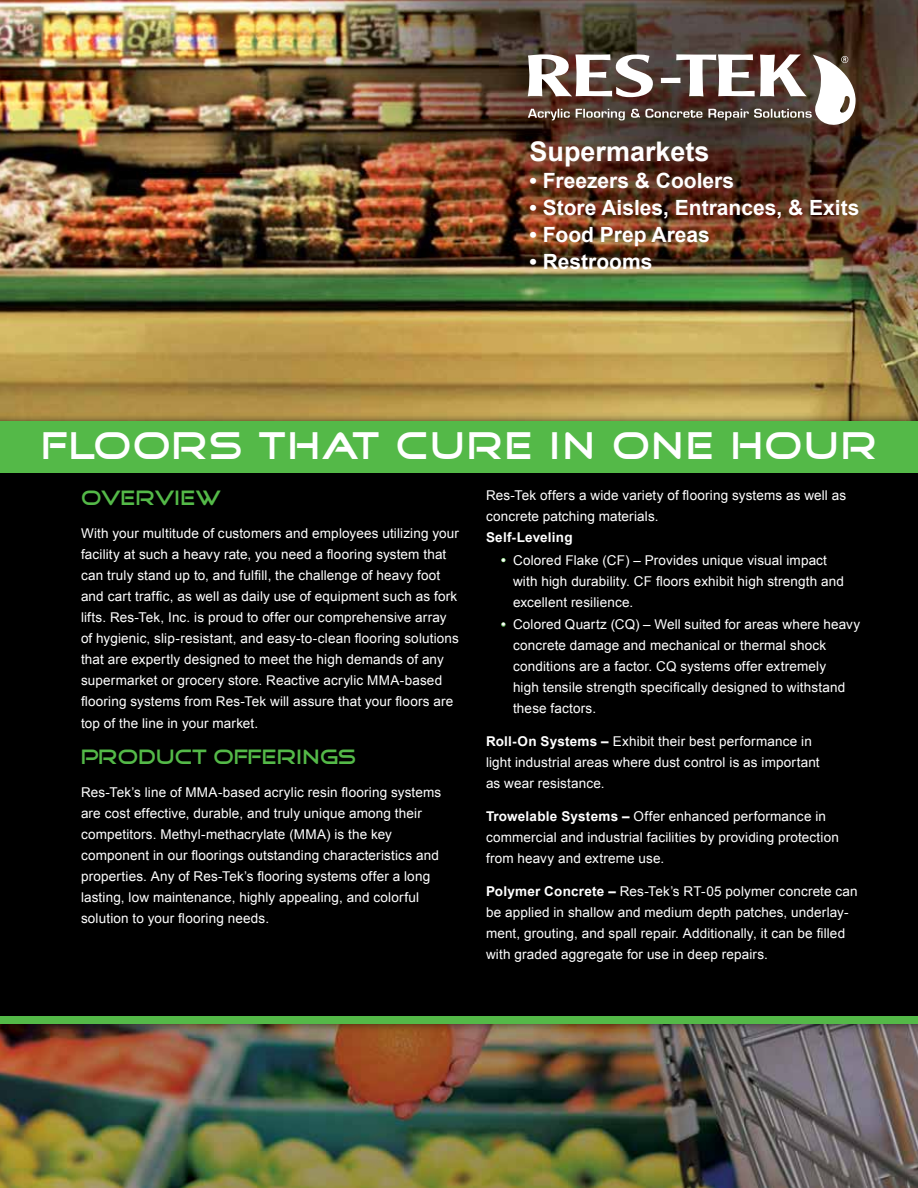
<style>
.page{position:relative;width:918px;height:1188px;background:#fff}
.page>*{position:absolute;margin:0;border:0;box-sizing:border-box;transform-origin:0 0}
.t1{font:39px "Good Times";letter-spacing:.05em;color:#fff}
.t2{font:700 27px "Arial";color:#fff}
.t3{font:700 21px "Arial";color:#fff}
.t4{font:21px "Good Times";color:#54b948}
.t5{font:13.5px/21px "Arial";letter-spacing:.01em;color:#fff}
.t6{font:700 13.5px "Arial";letter-spacing:.015em;color:#fff}
.s1{font-weight:700}
</style>
<div class="page">
<img style="left:0;top:1033px;width:918px;height:155px">
<img style="left:0;top:0;width:918px;height:412px">
<div style="left:0;top:466px;width:918px;height:550px;background:#000"></div>
<svg style="left:501px;top:558px;width:5px;height:5px"></svg>
<svg style="left:501px;top:622px;width:5px;height:5px"></svg>
<svg style="left:528px;top:54px;width:328px;height:72px"></svg>
<div style="left:0;top:1006px;width:918px;height:27px;background:#000;opacity:.75"></div>
<div style="left:0;top:1016px;width:918px;height:7px;background:#54b948"></div>
<div style="left:0;top:412px;width:918px;height:71px;background:#000;opacity:.75"></div>
<div style="left:0;top:422px;width:918px;height:51px;background:#54b948"></div>
<h2 class="t2" style="left:530px;top:133px;width:182px">Supermarkets</h2>
<h3 class="t3" style="left:530px;top:166px;width:206px">• Freezers &amp; Coolers</h3>
<h3 class="t3" style="left:530px;top:193px;width:331px">• Store Aisles, Entrances, &amp; Exits</h3>
<h3 class="t3" style="left:530px;top:220px;width:182px">• Food Prep Areas</h3>
<h3 class="t3" style="left:530px;top:247px;width:124px">• Restrooms</h3>
<h1 class="t1" style="left:41px;top:427px;width:837px">FLOORS THAT CURE IN ONE HOUR</h1>
<h3 class="t4" style="left:81px;top:488px;width:141px">OVERVIEW</h3>
<p class="t5" style="left:81px;top:523px;width:380px">With your multitude of customers and employees utilizing your facility at such a heavy rate, you need a flooring system that can truly stand up to, and fulfill, the challenge of heavy foot and cart traffic, as well as daily use of equipment such as fork lifts. Res-Tek, Inc. is proud to offer our comprehensive array of hygienic, slip-resistant, and easy-to-clean flooring solutions that are expertly designed to meet the high demands of any supermarket or grocery store. Reactive acrylic MMA-based flooring systems from Res-Tek will assure that your floors are top of the line in your market.</p>
<h3 class="t4" style="left:81px;top:747px;width:276px">PRODUCT OFFERINGS</h3>
<p class="t5" style="left:81px;top:782px;width:362px">Res-Tek’s line of MMA-based acrylic resin flooring systems are cost effective, durable, and truly unique among their competitors. Methyl-methacrylate (MMA) is the key component in our floorings outstanding characteristics and properties. Any of Res-Tek’s flooring systems offer a long lasting, low maintenance, highly appealing, and colorful solution to your flooring needs.</p>
<p class="t5" style="left:486px;top:485px;width:362px">Res-Tek offers a wide variety of flooring systems as well as concrete patching materials.</p>
<p class="t6" style="left:486px;top:529px;width:88px">Self-Leveling</p>
<p class="t5" style="left:513px;top:550px;width:333px;text-indent:-12px">• Colored Flake (CF) – Provides unique visual impact with high durability. CF floors exhibit high strength and excellent resilience.</p>
<p class="t5" style="left:513px;top:614px;width:349px;text-indent:-12px">• Colored Quartz (CQ) – Well suited for areas where heavy concrete damage and mechanical or thermal shock conditions are a factor. CQ systems offer extremely<br>high tensile strength specifically designed to withstand these factors.</p>
<p class="t5" style="left:486px;top:731px;width:335px"><span class="s1">Roll-On Systems –</span> Exhibit their best performance in light industrial areas where dust control is as important as wear resistance.</p>
<p class="t5" style="left:486px;top:806px;width:355px"><span class="s1">Trowelable Systems –</span> Offer enhanced performance in commercial and industrial facilities by providing protection from heavy and extreme use.</p>
<p class="t5" style="left:486px;top:881px;width:373px"><span class="s1">Polymer Concrete –</span> Res-Tek’s RT-05 polymer concrete can be applied in shallow and medium depth patches, underlay&shy;ment, grouting, and spall repair. Additionally, it can be filled with graded aggregate for use in deep repairs.</p>
</div>
